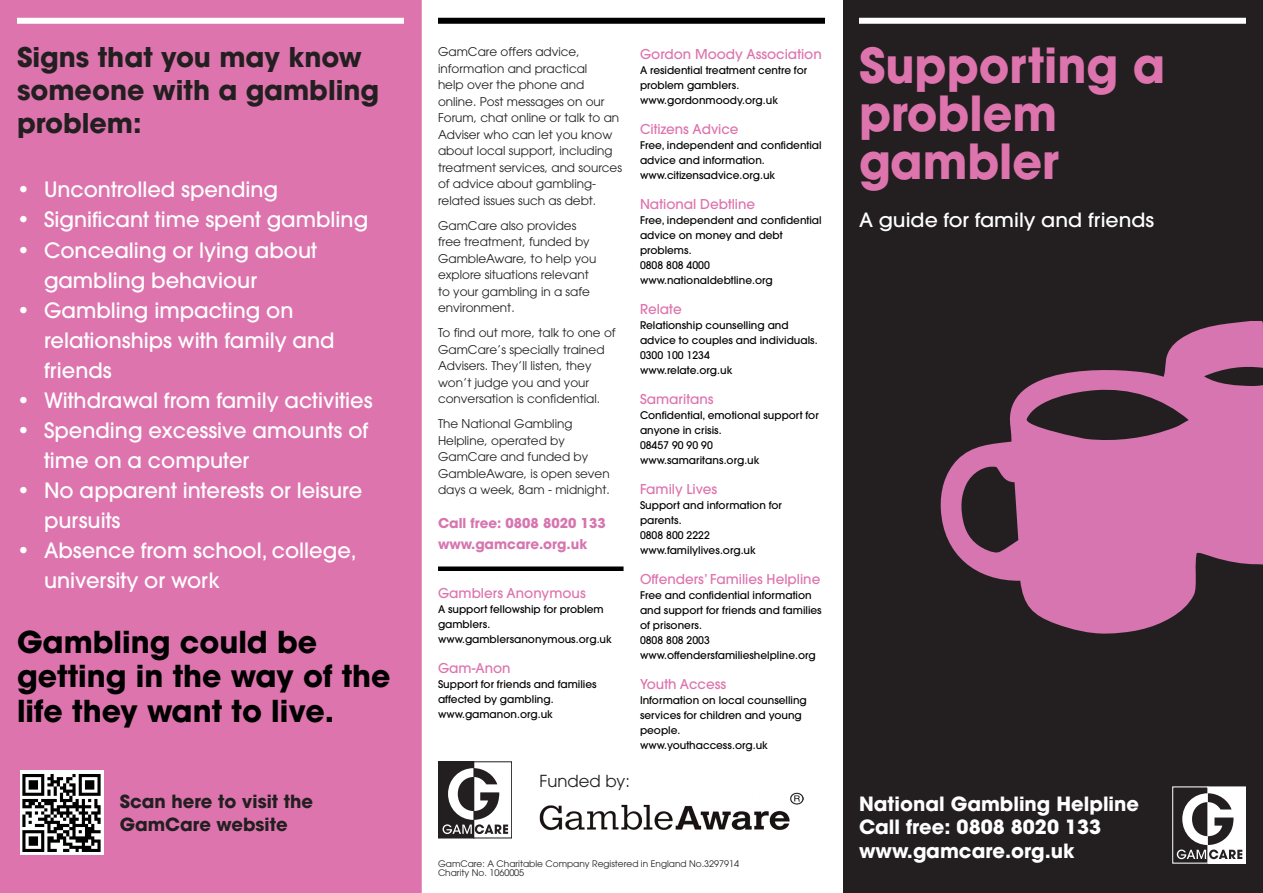
<style>
.page{position:relative;width:1263px;height:893px;background:#fff}
.page>*{position:absolute;margin:0;border:0;box-sizing:border-box;transform-origin:0 0}
.t1{font:700 48px/48px "Avant Garde LT";color:#dd74ae;scale:.96 1}
.t2{font:700 30px/34.5px "Avant Garde LT";color:#000}
.t3{font:700 27px/33px "Avant Garde LT";color:#231f20}
.t4{font:500 21px/30px "Avant Garde";color:#fff}
.t5{font:700 19.5px "Avant Garde LT";color:#fff}
.t6{font:500 19.5px "Avant Garde";color:#fff;scale:1.05 1}
.t7{font:700 18px/22.5px "Avant Garde LT";color:#231f20}
.t8{font:16.5px "Avant Garde LT";color:#231f20}
.t9{font:500 13.5px "Avant Garde";color:#dd74ae}
.t10{font:700 13.5px "Avant Garde LT";color:#d675af}
.t11{font:12px/16.5px "Avant Garde LT";color:#231f20}
.t12{font:500 10.5px/15px "Avant Garde";color:#000}
.t13{font:9px/9px "Avant Garde LT";color:#231f20}
</style>
<div class="page">
<div style="left:843px;top:0;width:420px;height:893px;background:#231f20"></div>
<div style="left:0;top:0;width:422px;height:893px;background:#dd74ae"></div>
<div style="left:859px;top:18px;width:387px;height:6px;background:#fff"></div>
<div style="left:17px;top:18px;width:387px;height:6px;background:#fff"></div>
<div style="left:438px;top:18px;width:387px;height:6px;background:#000"></div>
<div style="left:438px;top:566px;width:185px;height:5px;background:#000"></div>
<svg style="left:940px;top:321px;width:323px;height:313px;fill:#d675af"></svg>
<img style="left:20px;top:771px;width:83px;height:84px">
<img style="left:539px;top:792px;width:264px;height:39px">
<div style="left:1208px;top:787px;width:38px;height:76px;background:#fff"></div>
<div style="left:1172px;top:787px;width:36px;height:76px;border:1px solid #fff"></div>
<svg style="left:1173px;top:787px;width:69px;height:76px"></svg>
<div style="left:474px;top:762px;width:38px;height:76px;border:1px solid #231f20"></div>
<svg style="left:438px;top:762px;width:70px;height:76px"></svg>
<p class="t3" style="left:17px;top:41px;width:364px">Signs that you may know someone with a gambling problem:</p>
<p class="t4" style="left:17px;top:175px;width:263px">• Uncontrolled spending</p>
<p class="t4" style="left:17px;top:205px;width:353px">• Significant time spent gambling</p>
<p class="t4" style="left:44px;top:235px;width:274px;text-indent:-27px">• Concealing or lying about gambling behaviour</p>
<p class="t4" style="left:44px;top:295px;width:292px;text-indent:-27px">• Gambling impacting on relationships with family and friends</p>
<p class="t4" style="left:17px;top:385px;width:357px">• Withdrawal from family activities</p>
<p class="t4" style="left:44px;top:415px;width:326px;text-indent:-27px">• Spending excessive amounts of time on a computer</p>
<p class="t4" style="left:44px;top:475px;width:320px;text-indent:-27px">• No apparent interests or leisure pursuits</p>
<p class="t4" style="left:44px;top:535px;width:314px;text-indent:-27px">• Absence from school, college, university or work</p>
<p class="t2" style="left:17px;top:624px;width:375px">Gambling could be getting in the way of the life they want to live.</p>
<p class="t7" style="left:120px;top:790px;width:195px">Scan here to visit the<br>GamCare website</p>
<p class="t11" style="left:438px;top:44px;width:186px">GamCare offers advice, information and practical<br>help over the phone and online. Post messages on our<br>Forum, chat online or talk to an<br>Adviser who can let you know about local support, including treatment services, and sources of advice about gambling&shy;related issues such as debt.</p>
<p class="t11" style="left:438px;top:217px;width:160px">GamCare also provides free treatment, funded by<br>GambleAware, to help you explore situations relevant to your gambling in a safe environment.</p>
<p class="t11" style="left:438px;top:325px;width:179px">To find out more, talk to one of<br>GamCare’s specially trained<br>Advisers. They’ll listen, they won’t judge you and your conversation is confidential.</p>
<p class="t11" style="left:438px;top:416px;width:173px">The National Gambling<br>Helpline, operated by<br>GamCare and funded by<br>GambleAware, is open seven days a week, 8am - midnight.</p>
<p class="t10" style="left:438px;top:515px;width:169px">Call free: 0808 8020 133</p>
<p class="t10" style="left:438px;top:535px;width:151px">www.gamcare.org.uk</p>
<p class="t9" style="left:438px;top:585px;width:149px">Gamblers Anonymous</p>
<p class="t12" style="left:438px;top:602px;width:167px">A support fellowship for problem gamblers.</p>
<p class="t12" style="left:438px;top:632px;width:175px">www.gamblersanonymous.org.uk</p>
<p class="t9" style="left:438px;top:660px;width:74px">Gam-Anon</p>
<p class="t12" style="left:438px;top:677px;width:160px">Support for friends and families affected by gambling.</p>
<p class="t12" style="left:438px;top:707px;width:116px">www.gamanon.org.uk</p>
<p class="t8" style="left:539px;top:771px;width:92px">Funded by:</p>
<p class="t9" style="left:640px;top:45px;width:183px">Gordon Moody Association</p>
<p class="t12" style="left:640px;top:62px;width:169px">A residential treatment centre for problem gamblers.</p>
<p class="t12" style="left:640px;top:92px;width:140px">www.gordonmoody.org.uk</p>
<p class="t9" style="left:640px;top:120px;width:100px">Citizens Advice</p>
<p class="t12" style="left:640px;top:137px;width:183px">Free, independent and confidential advice and information.</p>
<p class="t12" style="left:640px;top:167px;width:137px">www.citizensadvice.org.uk</p>
<p class="t9" style="left:640px;top:195px;width:117px">National Debtline</p>
<p class="t12" style="left:640px;top:212px;width:183px">Free, independent and confidential advice on money and debt problems.</p>
<p class="t12" style="left:640px;top:257px;width:71px">0808 808 4000</p>
<p class="t12" style="left:640px;top:272px;width:134px">www.nationaldebtline.org</p>
<p class="t9" style="left:640px;top:300px;width:43px">Relate</p>
<p class="t12" style="left:640px;top:317px;width:179px">Relationship counselling and advice to couples and individuals.</p>
<p class="t12" style="left:640px;top:347px;width:71px">0300 100 1234</p>
<p class="t12" style="left:640px;top:362px;width:94px">www.relate.org.uk</p>
<p class="t9" style="left:640px;top:390px;width:75px">Samaritans</p>
<p class="t12" style="left:640px;top:407px;width:180px">Confidential, emotional support for anyone in crisis.</p>
<p class="t12" style="left:640px;top:437px;width:74px">08457 90 90 90</p>
<p class="t12" style="left:640px;top:452px;width:121px">www.samaritans.org.uk</p>
<p class="t9" style="left:640px;top:480px;width:79px">Family Lives</p>
<p class="t12" style="left:640px;top:497px;width:143px">Support and information for parents.</p>
<p class="t12" style="left:640px;top:527px;width:71px">0808 800 2222</p>
<p class="t12" style="left:640px;top:542px;width:117px">www.familylives.org.uk</p>
<p class="t9" style="left:640px;top:570px;width:182px">Offenders’ Families Helpline</p>
<p class="t12" style="left:640px;top:587px;width:183px">Free and confidential information and support for friends and families of prisoners.</p>
<p class="t12" style="left:640px;top:632px;width:71px">0808 808 2003</p>
<p class="t12" style="left:640px;top:647px;width:177px">www.offendersfamilieshelpline.org</p>
<p class="t9" style="left:640px;top:675px;width:88px">Youth Access</p>
<p class="t12" style="left:640px;top:692px;width:168px">Information on local counselling services for children and young people.</p>
<p class="t12" style="left:640px;top:737px;width:129px">www.youthaccess.org.uk</p>
<p class="t13" style="left:438px;top:859px;width:303px">GamCare: A Charitable Company Registered in England No.3297914<br>Charity No. 1060005</p>
<p class="t1" style="left:859px;top:41px;width:320px">Supporting a problem</p>
<p class="t1" style="left:859px;top:137px;width:210px">gambler</p>
<p class="t6" style="left:859px;top:208px;width:283px">A guide for family and friends</p>
<p class="t5" style="left:859px;top:791px;width:282px">National Gambling Helpline</p>
<p class="t5" style="left:859px;top:815px;width:244px">Call free: 0808 8020 133</p>
<p class="t5" style="left:859px;top:838px;width:217px">www.gamcare.org.uk</p>
</div>
